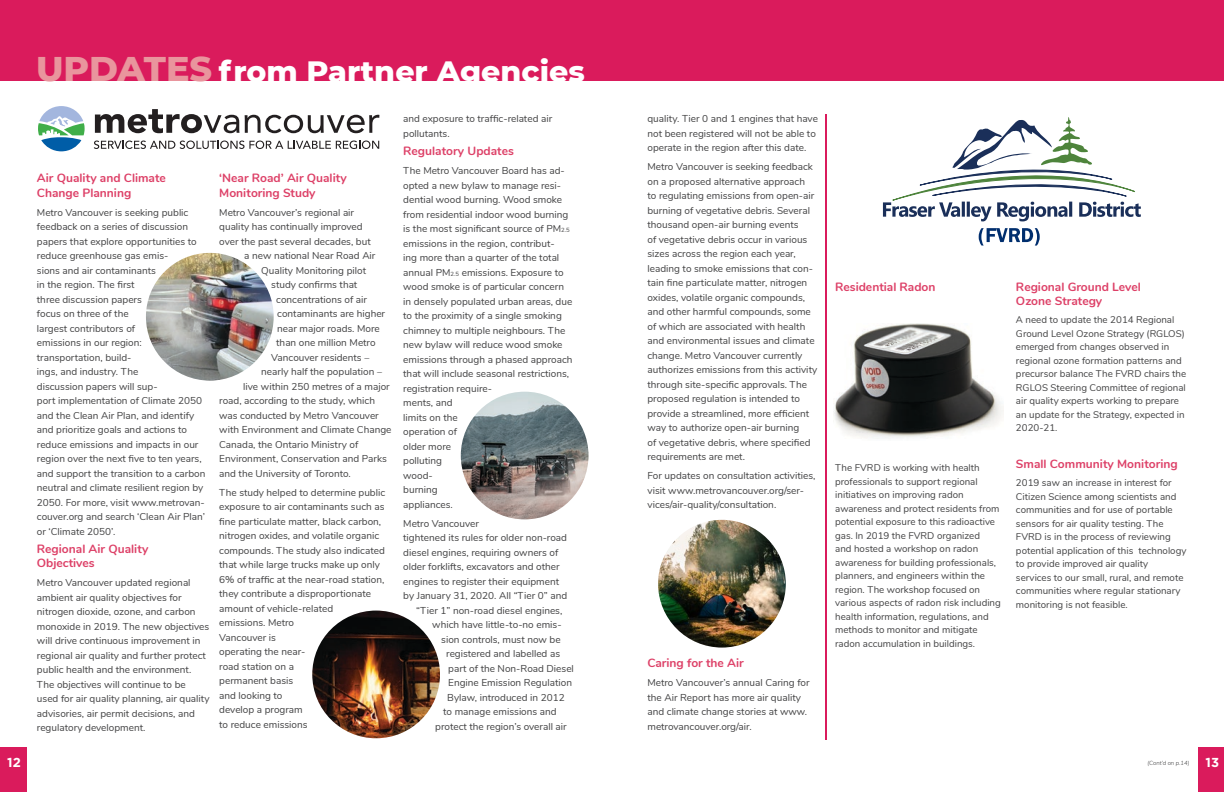
<style>
.page{position:relative;width:1224px;height:792px;background:#fff}
.page>*{position:absolute;margin:0;border:0;box-sizing:border-box;transform-origin:0 0}
.t1{font:800 30px "Montserrat";color:#fff}
.t2{font:700 13px "Gotham";color:#fff}
.t3{font:700 12px/14.5px "Nunito";color:#dd4067}
.t4{font:10px/14.5px "Nunito";color:#414142}
.t5{font:9.8px/13.5px "Nunito";color:#414142}
.t6{font:italic 300 6px "Nunito";color:#414142}
.s1{font-size:35px;color:#e9959d}
.s2{font-size:6px}
.s3{font-family:"Gotham";font-weight:700;font-style:normal;font-size:13px;color:#fff}
</style>
<div class="page">
<img style="left:834px;top:323px;width:169px;height:116px">
<svg style="left:95px;top:109px;width:284px;height:24px"></svg>
<svg style="left:94px;top:141px;width:285px;height:8px"></svg>
<svg style="left:38px;top:106px;width:47px;height:45px"></svg>
<div style="left:0;top:747px;width:26px;height:45px;background:#da1b5c"></div>
<div style="left:1199px;top:747px;width:25px;height:45px;background:#da1b5c"></div>
<img style="left:461px;top:392px;width:128px;height:127px;border-radius:64px">
<img style="left:312px;top:611px;width:128px;height:127px;border-radius:64px">
<img style="left:146px;top:253px;width:128px;height:128px;border-radius:64px">
<div style="left:0;top:0;width:612px;height:80px;background:#da1b5c"></div>
<div style="left:613px;top:0;width:611px;height:80px;background:#da1b5c"></div>
<svg style="left:826px;top:114px;width:1px;height:626px"></svg>
<svg style="left:883px;top:117px;width:258px;height:104px"></svg>
<svg style="left:979px;top:228px;width:61px;height:18px"></svg>
<img style="left:658px;top:520px;width:128px;height:128px;border-radius:64px">
<h1 class="t1" style="left:36px;top:49px;width:550px"><span class="s1">UPDATES</span> from Partner Agencies</h1>
<p class="t3" style="left:37px;top:170px;width:130px">Air Quality and Climate<br>Change Planning</p>
<p class="t4" style="left:37px;top:204px;width:170px">Metro Vancouver is seeking public feedback on a series of discussion papers that explore opportunities to reduce greenhouse gas emis-<br>sions and air contaminants<br>in the region. The first<br>three discussion papers<br>focus on three of the<br>largest contributors of<br>emissions in our region: transportation, build-<br>ings, and industry. The<br>discussion papers will sup-<br>port implementation of Climate 2050 and the Clean Air Plan, and identify and prioritize goals and actions to reduce emissions and impacts in our region over the next five to ten years, and support the transition to a carbon neutral and climate resilient region by<br>2050. For more, visit www.metrovan&shy;couver.org and search ‘Clean Air Plan’ or ‘Climate 2050’.</p>
<p class="t3" style="left:37px;top:541px;width:113px;line-height:14px">Regional Air Quality<br>Objectives</p>
<p class="t4" style="left:37px;top:575px;width:174px">Metro Vancouver updated regional ambient air quality objectives for nitrogen dioxide, ozone, and carbon monoxide in 2019. The new objectives will drive continuous improvement in regional air quality and further protect public health and the environment.<br>The objectives will continue to be used for air quality planning, air quality advisories, air permit decisions, and regulatory development.</p>
<p class="t3" style="left:219px;top:170px;width:129px">‘Near Road’ Air Quality<br>Monitoring Study</p>
<p class="t4" style="left:219px;top:204px;width:136px">Metro Vancouver’s regional air</p>
<p class="t4" style="left:219px;top:219px;width:145px">quality has continually improved</p>
<p class="t4" style="left:219px;top:233px;width:153px">over the past several decades, but</p>
<p class="t4" style="left:244px;top:248px;width:133px">a new national Near Road Air</p>
<p class="t4" style="left:261px;top:262px;width:106px">Quality Monitoring pilot</p>
<p class="t4" style="left:271px;top:277px;width:88px">study confirms that</p>
<p class="t4" style="left:276px;top:291px;width:92px">concentrations of air</p>
<p class="t4" style="left:277px;top:306px;width:109px">contaminants are higher</p>
<p class="t4" style="left:277px;top:320px;width:104px">near major roads. More</p>
<p class="t4" style="left:276px;top:335px;width:101px">than one million Metro</p>
<p class="t4" style="left:271px;top:349px;width:100px">Vancouver residents –</p>
<p class="t4" style="left:261px;top:364px;width:122px">nearly half the population –</p>
<p class="t4" style="left:243px;top:378px;width:148px">live within 250 metres of a major</p>
<p class="t4" style="left:219px;top:393px;width:157px">road, according to the study, which</p>
<p class="t4" style="left:219px;top:407px;width:161px">was conducted by Metro Vancouver</p>
<p class="t4" style="left:219px;top:422px;width:174px">with Environment and Climate Change</p>
<p class="t4" style="left:219px;top:436px;width:141px">Canada, the Ontario Ministry of</p>
<p class="t4" style="left:219px;top:451px;width:169px">Environment, Conservation and Parks</p>
<p class="t4" style="left:219px;top:465px;width:133px">and the University of Toronto.</p>
<p class="t4" style="left:219px;top:484px;width:167px">The study helped to determine public exposure to air contaminants such as fine particulate matter, black carbon, nitrogen oxides, and volatile organic compounds. The study also indicated that while large trucks make up only<br>6% of traffic at the near-road station, they contribute a disproportionate amount of vehicle-related<br>emissions. Metro<br>Vancouver is<br>operating the near-<br>road station on a<br>permanent basis<br>and looking to<br>develop a program<br>to reduce emissions</p>
<p class="t4" style="left:403px;top:111px;width:150px">and exposure to traffic-related air pollutants.</p>
<p class="t3" style="left:403px;top:143px;width:112px">Regulatory Updates</p>
<p class="t4" style="left:403px;top:163px;width:171px">The Metro Vancouver Board has ad&shy;opted a new bylaw to manage resi&shy;dential wood burning. Wood smoke from residential indoor wood burning is the most significant source of PM<span class="s2">2.5 </span>emissions in the region, contribut-<br>ing more than a quarter of the total annual PM<span class="s2">2.5</span> emissions. Exposure to wood smoke is of particular concern in densely populated urban areas, due to the proximity of a single smoking chimney to multiple neighbours. The new bylaw will reduce wood smoke emissions through a phased approach that will include seasonal restrictions, registration require-<br>ments, and<br>limits on the<br>operation of<br>older more<br>polluting<br>wood-<br>burning<br>appliances.</p>
<p class="t4" style="left:403px;top:516px;width:77px">Metro Vancouver</p>
<p class="t4" style="left:403px;top:530px;width:165px">tightened its rules for older non-road</p>
<p class="t4" style="left:403px;top:545px;width:157px">diesel engines, requiring owners of</p>
<p class="t4" style="left:403px;top:559px;width:158px">older forklifts, excavators and other</p>
<p class="t4" style="left:403px;top:574px;width:157px">engines to register their equipment</p>
<p class="t4" style="left:403px;top:588px;width:165px">by January 31, 2020. All “Tier 0” and</p>
<p class="t4" style="left:416px;top:603px;width:148px">“Tier 1” non-road diesel engines,</p>
<p class="t4" style="left:432px;top:617px;width:131px">which have little-to-no emis-</p>
<p class="t4" style="left:441px;top:632px;width:121px">sion controls, must now be</p>
<p class="t4" style="left:446px;top:646px;width:115px">registered and labelled as</p>
<p class="t4" style="left:448px;top:661px;width:127px">part of the Non-Road Diesel</p>
<p class="t4" style="left:448px;top:675px;width:125px">Engine Emission Regulation</p>
<p class="t4" style="left:447px;top:690px;width:119px">Bylaw, introduced in 2012</p>
<p class="t4" style="left:443px;top:704px;width:115px">to manage emissions and</p>
<p class="t4" style="left:435px;top:719px;width:133px">protect the region’s overall air</p>
<p class="t4" style="left:648px;top:111px;width:172px">quality. Tier 0 and 1 engines that have not been registered will not be able to operate in the region after this date.</p>
<p class="t4" style="left:648px;top:159px;width:171px">Metro Vancouver is seeking feedback on a proposed alternative approach<br>to regulating emissions from open-air burning of vegetative debris. Several thousand open-air burning events<br>of vegetative debris occur in various sizes across the region each year, leading to smoke emissions that con&shy;tain fine particulate matter, nitrogen oxides, volatile organic compounds, and other harmful compounds, some of which are associated with health and environmental issues and climate change. Metro Vancouver currently authorizes emissions from this activity through site-specific approvals. The proposed regulation is intended to provide a streamlined, more efficient way to authorize open-air burning<br>of vegetative debris, where specified requirements are met.</p>
<p class="t4" style="left:648px;top:468px;width:170px">For updates on consultation activities, visit www.metrovancouver.org/ser&shy;vices/air-quality/consultation.</p>
<p class="t3" style="left:648px;top:655px;width:98px">Caring for the Air</p>
<p class="t4" style="left:648px;top:675px;width:164px">Metro Vancouver’s annual Caring for the Air Report has more air quality and climate change stories at www. metrovancouver.org/air.</p>
<p class="t3" style="left:835px;top:279px;width:102px">Residential Radon</p>
<p class="t5" style="left:835px;top:461px;width:167px">The FVRD is working with health professionals to support regional initiatives on improving radon awareness and protect residents from potential exposure to this radioactive gas. In 2019 the FVRD organized<br>and hosted a workshop on radon awareness for building professionals, planners, and engineers within the region. The workshop focused on various aspects of radon risk including health information, regulations, and methods to monitor and mitigate radon accumulation in buildings.</p>
<p class="t3" style="left:1016px;top:279px;width:126px;line-height:14px">Regional Ground Level<br>Ozone Strategy</p>
<p class="t5" style="left:1016px;top:313px;width:172px">A need to update the 2014 Regional Ground Level Ozone Strategy (RGLOS) emerged from changes observed in regional ozone formation patterns and precursor balance The FVRD chairs the RGLOS Steering Committee of regional air quality experts working to prepare an update for the Strategy, expected in 2020-21.</p>
<p class="t3" style="left:1016px;top:456px;width:163px">Small Community Monitoring</p>
<p class="t5" style="left:1016px;top:476px;width:172px">2019 saw an increase in interest for Citizen Science among scientists and communities and for use of portable sensors for air quality testing. The FVRD is in the process of reviewing potential application of this technology to provide improved air quality<br>services to our small, rural, and remote communities where regular stationary monitoring is not feasible.</p>
<h2 class="t2" style="left:7px;top:754px;width:15px">12</h2>
<p class="t6" style="left:1147px;top:759px;width:73px">(Cont’d on p.14) <span class="s3">13</span></p>
</div>
